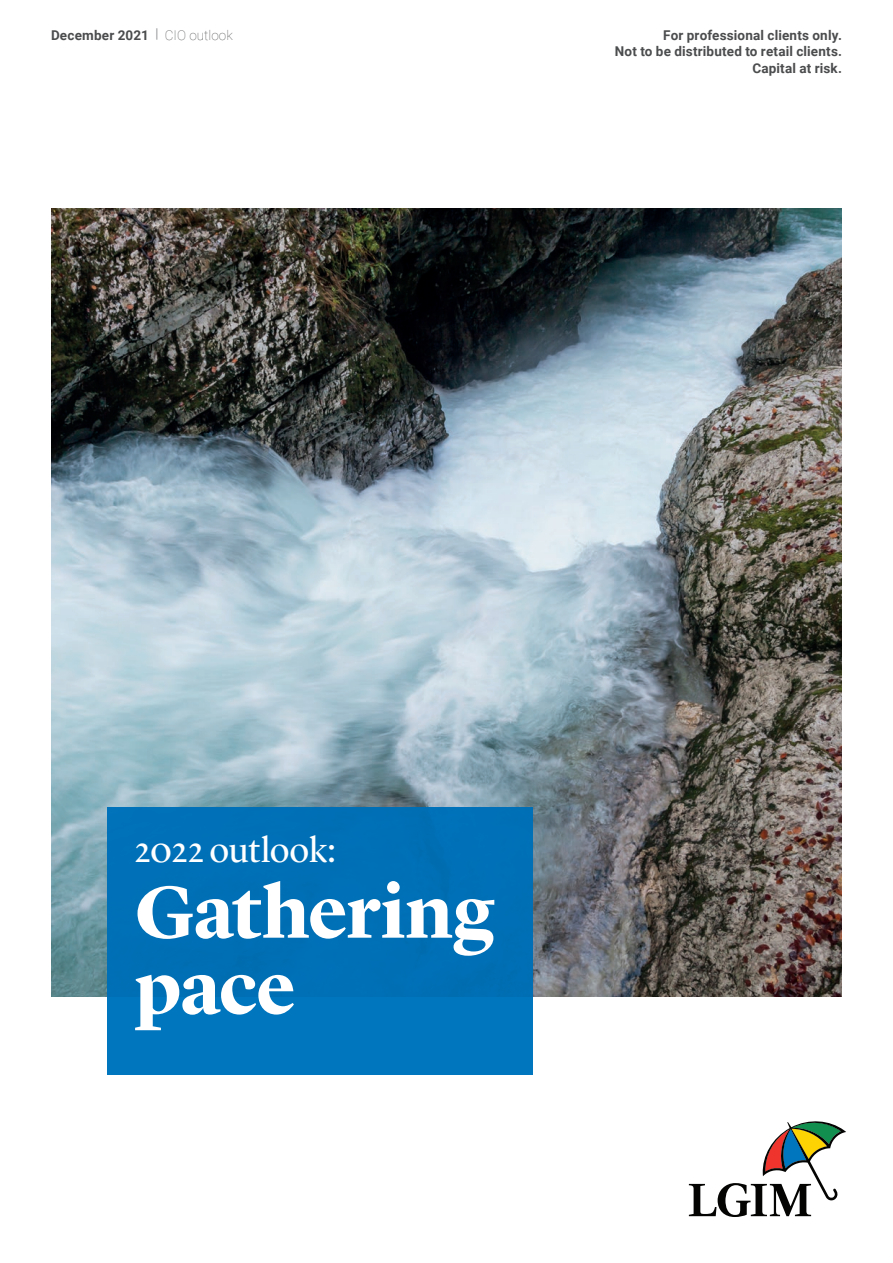
<style>
.page{position:relative;width:893px;height:1263px;background:#fff}
.page>*{position:absolute;margin:0;border:0;box-sizing:border-box;transform-origin:0 0}
.H0{font:700 75.9px/75.9px "Lyon Display";letter-spacing:-.01em;color:#fff}
.H0-2{font:36px "Lyon Display";letter-spacing:-.015em;color:#fff}
.t1{font:700 13.5px/16.5px "Roboto";letter-spacing:.015em;color:#4b4c4d;text-align:right}
.s1{font-weight:300;color:#717275}
.s2{font-weight:100}
</style>
<div class="page">
<svg style="left:689px;top:1121px;width:157px;height:96px"></svg>
<img style="left:51px;top:208px;width:791px;height:788px">
<div style="left:108px;top:807px;width:425px;height:268px;background:#0070b7"></div>
<p class="t1" style="left:51px;top:26px;width:183px">December 2021 <span class="s1">|</span> <span class="s2">CIO outlook</span></p>
<p class="t1" style="left:615px;top:26px;width:229px">For professional clients only.<br>Not to be distributed to retail clients.<br>Capital at risk.</p>
<p class="H0-2" style="left:135px;top:823px;width:203px">2022 outlook:</p>
<p class="H0" style="left:135px;top:868px;width:361px">Gathering pace</p>
</div>
